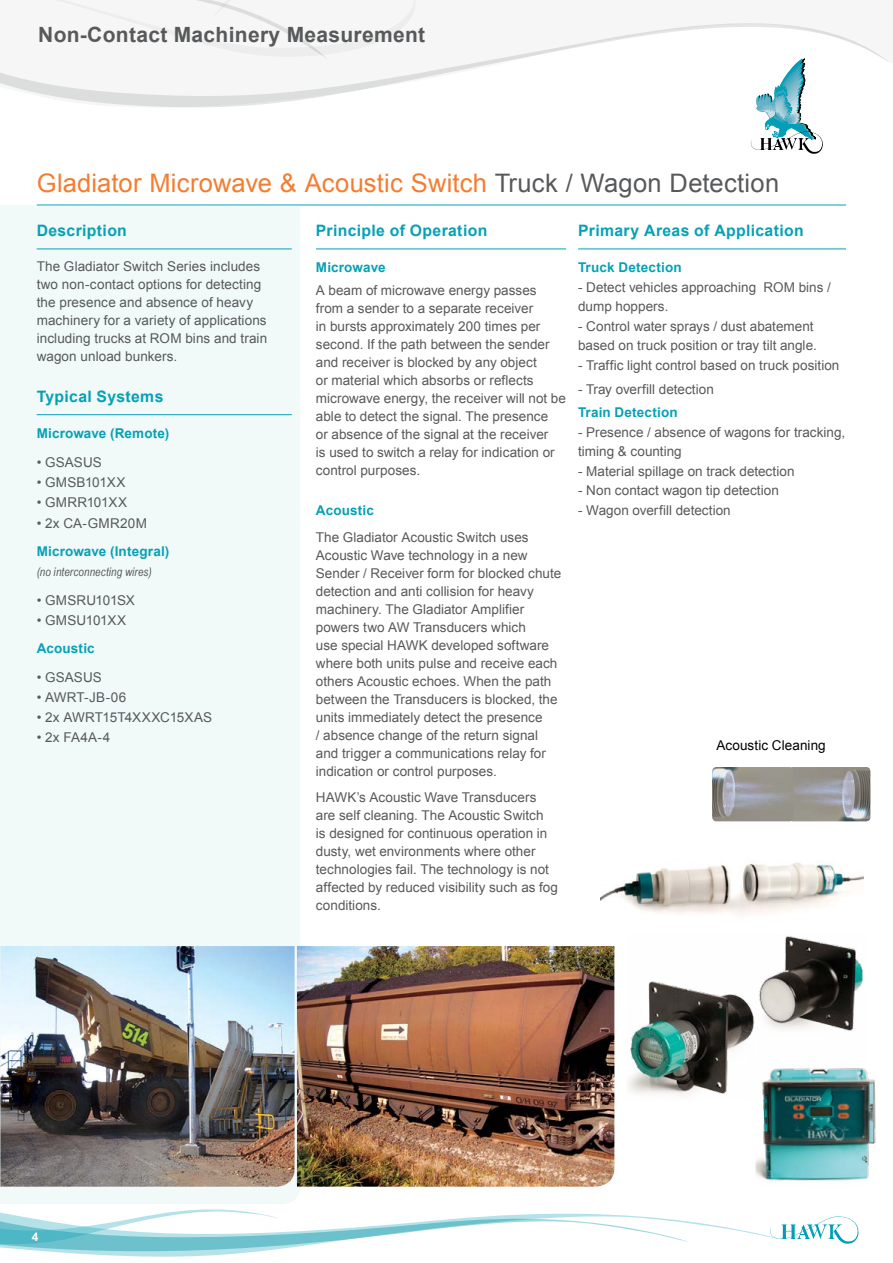
<style>
.page{position:relative;width:893px;height:1263px;background:#fff}
.page>*{position:absolute;margin:0;border:0;box-sizing:border-box;transform-origin:0 0}
.t1{font:25.5px "Arial";letter-spacing:.01em;color:#f47d30}
.t2{font:700 21px "Arial";letter-spacing:.015em;color:#58595b}
.t3{font:700 15.75px "Arial";letter-spacing:.02em;color:#06a1b5}
.t4{font:13.5px/18px "Arial";letter-spacing:.005em;color:#58595b}
.t5{font:700 13.5px "Arial";letter-spacing:.01em;color:#06a1b5}
.t6{font:13.5px "Arial";letter-spacing:.005em;color:#000}
.t7{font:italic 12px "Arial Narrow";letter-spacing:.01em;color:#58595b}
.t8{font:700 12px "Arial";color:#fff}
.s1{color:#58595b}
</style>
<div class="page">
<svg style="left:20px;top:1213px;width:668px;height:44px"></svg>
<svg style="left:0;top:1209px;width:279px;height:40px"></svg>
<svg style="left:751px;top:132px;width:72px;height:22px"></svg>
<svg style="left:764px;top:115px;width:48px;height:17px"></svg>
<svg style="left:0;top:23px;width:890px;height:92px"></svg>
<svg style="left:0;top:0;width:434px;height:62px"></svg>
<svg style="left:770px;top:1216px;width:88px;height:28px"></svg>
<hr style="left:37px;top:205px;width:809px;height:1px;background:#06a1b5">
<hr style="left:316px;top:249px;width:250px;height:1px;background:#06a1b5">
<div style="left:0;top:205px;width:300px;height:999px;background:#f1f9f9"></div>
<hr style="left:37px;top:249px;width:255px;height:1px;background:#06a1b5">
<hr style="left:37px;top:414px;width:255px;height:1px;background:#06a1b5">
<img style="left:794px;top:767px;width:76px;height:54px">
<img style="left:712px;top:767px;width:82px;height:54px">
<img style="left:0;top:946px;width:295px;height:241px">
<img style="left:297px;top:946px;width:317px;height:241px">
<hr style="left:578px;top:249px;width:268px;height:1px;background:#06a1b5">
<img style="left:628px;top:935px;width:236px;height:160px">
<img style="left:755px;top:1062px;width:121px;height:120px">
<img style="left:600px;top:862px;width:263px;height:53px">
<h2 class="t2" style="left:38px;top:21px;width:388px">Non-Contact Machinery Measurement</h2>
<h1 class="t1" style="left:37px;top:166px;width:744px">Gladiator Microwave &amp; Acoustic Switch <span class="s1">Truck / Wagon Detection</span></h1>
<p class="t3" style="left:316px;top:220px;width:173px">Principle of Operation</p>
<p class="t5" style="left:316px;top:259px;width:71px">Microwave</p>
<p class="t4" style="left:316px;top:281px;width:252px">A beam of microwave energy passes from a sender to a separate receiver<br>in bursts approximately 200 times per second. If the path between the sender and receiver is blocked by any object<br>or material which absorbs or reflects microwave energy, the receiver will not be able to detect the signal. The presence<br>or absence of the signal at the receiver<br>is used to switch a relay for indication or control purposes.</p>
<p class="t5" style="left:316px;top:501px;width:60px">Acoustic</p>
<p class="t4" style="left:316px;top:528px;width:247px">The Gladiator Acoustic Switch uses Acoustic Wave technology in a new Sender / Receiver form for blocked chute detection and anti collision for heavy machinery. The Gladiator Amplifier powers two AW Transducers which<br>use special HAWK developed software where both units pulse and receive each others Acoustic echoes. When the path between the Transducers is blocked, the units immediately detect the presence<br>/ absence change of the return signal and trigger a communications relay for indication or control purposes.</p>
<p class="t4" style="left:316px;top:789px;width:244px">HAWK’s Acoustic Wave Transducers are self cleaning. The Acoustic Switch<br>is designed for continuous operation in dusty, wet environments where other technologies fail. The technology is not affected by reduced visibility such as fog conditions.</p>
<p class="t3" style="left:578px;top:220px;width:227px">Primary Areas of Application</p>
<p class="t5" style="left:578px;top:259px;width:105px">Truck Detection</p>
<p class="t4" style="left:578px;top:277px;width:254px;line-height:19.5px">- Detect vehicles approaching ROM bins / dump hoppers.</p>
<p class="t4" style="left:578px;top:316px;width:240px;line-height:19.5px">- Control water sprays / dust abatement based on truck position or tray tilt angle.</p>
<p class="t4" style="left:578px;top:356px;width:263px">- Traffic light control based on truck position</p>
<p class="t4" style="left:578px;top:380px;width:137px">- Tray overfill detection</p>
<p class="t5" style="left:578px;top:403px;width:101px">Train Detection</p>
<p class="t4" style="left:578px;top:422px;width:269px;line-height:19.5px">- Presence / absence of wagons for tracking, timing &amp; counting</p>
<p class="t4" style="left:578px;top:462px;width:218px">- Material spillage on track detection</p>
<p class="t4" style="left:578px;top:482px;width:202px">- Non contact wagon tip detection</p>
<p class="t4" style="left:578px;top:501px;width:154px">- Wagon overfill detection</p>
<p class="t3" style="left:37px;top:220px;width:92px">Description</p>
<p class="t4" style="left:37px;top:257px;width:232px">The Gladiator Switch Series includes two non-contact options for detecting the presence and absence of heavy machinery for a variety of applications including trucks at ROM bins and train wagon unload bunkers.</p>
<p class="t3" style="left:37px;top:385px;width:128px">Typical Systems</p>
<p class="t5" style="left:37px;top:424px;width:134px">Microwave (Remote)</p>
<p class="t4" style="left:37px;top:453px;width:67px">• GSASUS</p>
<p class="t4" style="left:37px;top:473px;width:90px">• GMSB101XX</p>
<p class="t4" style="left:37px;top:494px;width:92px">• GMRR101XX</p>
<p class="t4" style="left:37px;top:514px;width:112px">• 2x CA-GMR20M</p>
<p class="t5" style="left:37px;top:542px;width:134px">Microwave (Integral)</p>
<p class="t7" style="left:37px;top:563px;width:116px">(no interconnecting wires)</p>
<p class="t4" style="left:37px;top:591px;width:100px">• GMSRU101SX</p>
<p class="t4" style="left:37px;top:611px;width:91px">• GMSU101XX</p>
<p class="t5" style="left:37px;top:639px;width:60px">Acoustic</p>
<p class="t4" style="left:37px;top:668px;width:67px">• GSASUS</p>
<p class="t4" style="left:37px;top:688px;width:91px">• AWRT-JB-06</p>
<p class="t4" style="left:37px;top:708px;width:177px">• 2x AWRT15T4XXXC15XAS</p>
<p class="t4" style="left:37px;top:729px;width:75px">• 2x FA4A-4</p>
<p class="t6" style="left:716px;top:736px;width:111px">Acoustic Cleaning</p>
<p class="t8" style="left:32px;top:1229px;width:8px">4</p>
</div>
